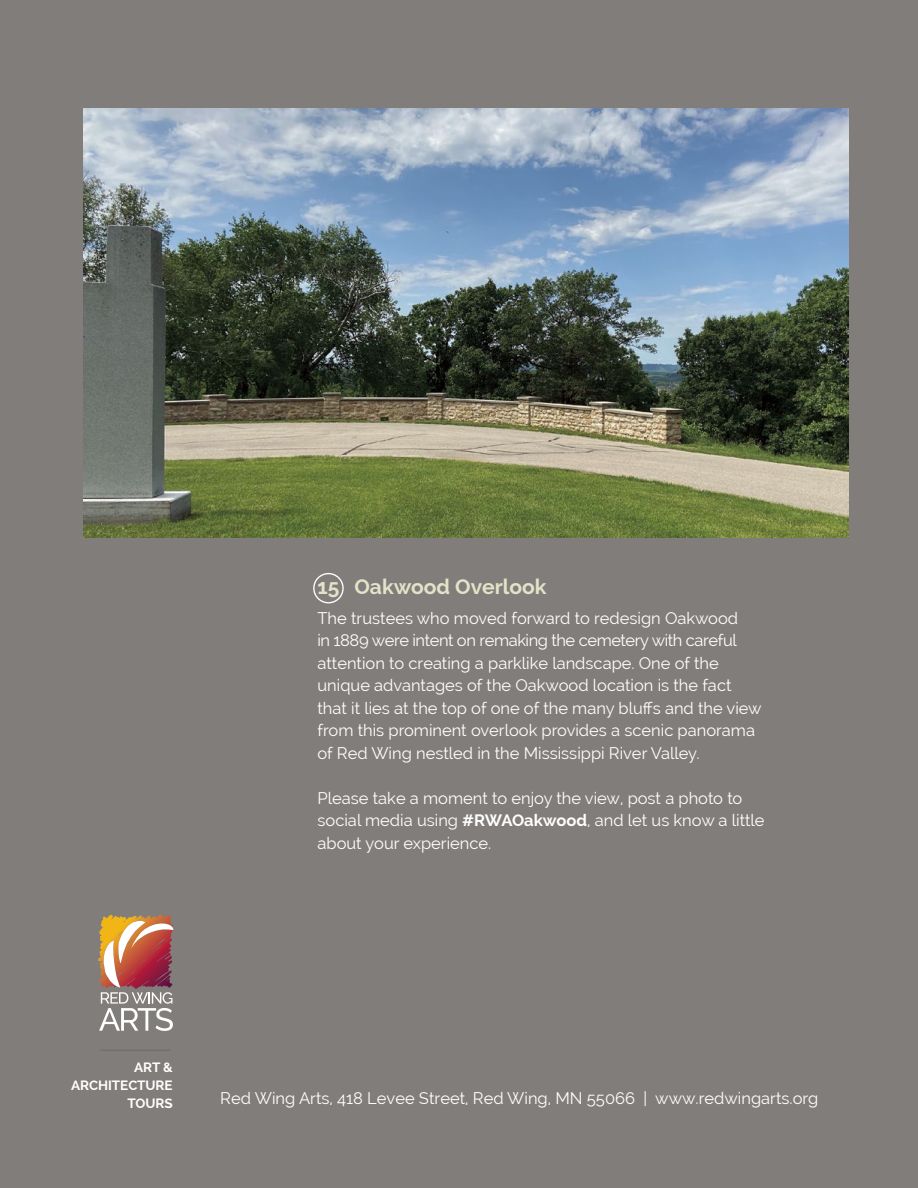
<style>
.page{position:relative;width:918px;height:1188px;background:#817d7b}
.page>*{position:absolute;margin:0;border:0;box-sizing:border-box;transform-origin:0 0}
.t1{font:700 21px "Raleway";color:#e2e3c8}
.t2{font:16.5px/22.5px "Raleway";color:#fff}
.t3{font:700 13.5px/18px "Raleway";letter-spacing:-.005em;color:#fff;text-align:right}
.s1{font-weight:700}
</style>
<div class="page">
<img style="left:84px;top:108px;width:765px;height:430px">
<div style="left:313px;top:573px;width:31px;height:30px;border:1px solid #fff;border-radius:50%"></div>
<svg style="left:99px;top:915px;width:74px;height:116px"></svg>
<hr style="left:100px;top:1050px;width:71px;height:1px;background:#736f6d">
<p class="t1" style="left:318px;top:574px;width:230px">15 Oakwood Overlook</p>
<p class="t2" style="left:318px;top:607px;width:446px">The trustees who moved forward to redesign Oakwood<br>in 1889 were intent on remaking the cemetery with careful attention to creating a parklike landscape. One of the unique advantages of the Oakwood location is the fact that it lies at the top of one of the many bluffs and the view from this prominent overlook provides a scenic panorama of Red Wing nestled in the Mississippi River Valley.</p>
<p class="t2" style="left:318px;top:787px;width:449px">Please take a moment to enjoy the view, post a photo to social media using <span class="s1">#RWAOakwood</span>, and let us know a little about your experience.</p>
<p class="t3" style="left:71px;top:1058px;width:103px">ART &amp;<br>ARCHITECTURE<br>TOURS</p>
<p class="t2" style="left:220px;top:1087px;width:600px">Red Wing Arts, 418 Levee Street, Red Wing, MN 55066 | www.redwingarts.org</p>
</div>
